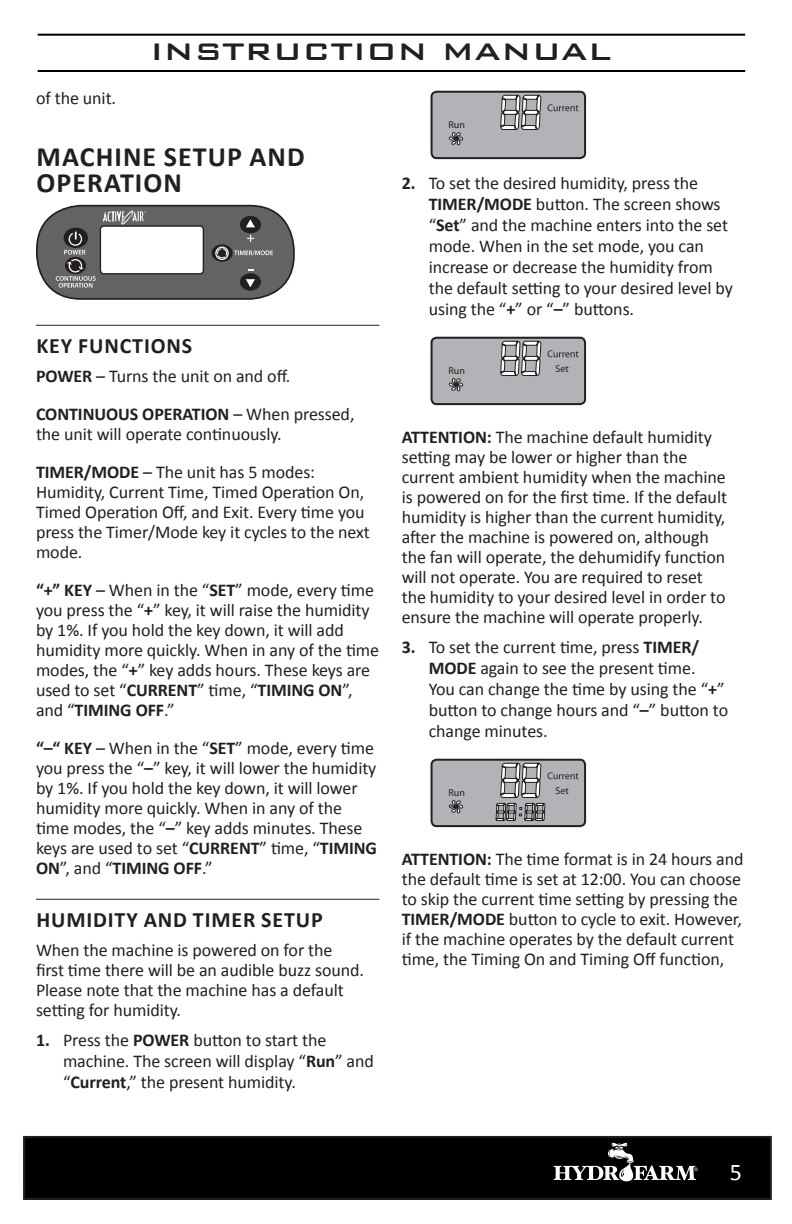
<style>
.page{position:relative;width:792px;height:1224px;background:#fff}
.page>*{position:absolute;margin:0;border:0;box-sizing:border-box;transform-origin:0 0}
.t1{font:500 32px "Bank Gothic BT";color:#231f20;scale:1.1 1}
.t2{font:700 28px/26px "Calibri";letter-spacing:.04em;color:#231f20}
.t3{font:24px "Calibri";color:#fff}
.t4{font:700 22px "Calibri";letter-spacing:.04em;color:#231f20}
.t5{font:18px/20px "Calibri";letter-spacing:-.005em;color:#231f20}
.t6{font:10px "Myriad Pro";color:#231f20}
.s1{font-weight:700}
</style>
<div class="page">
<div style="left:24px;top:1137px;width:747px;height:62px;background:#000001"></div>
<div style="left:23px;top:1136px;width:749px;height:64px;border:2px solid #231f20"></div>
<svg style="left:554px;top:1143px;width:144px;height:38px"></svg>
<hr style="left:38px;top:70px;width:707px;height:2px;background:#000">
<hr style="left:38px;top:34px;width:707px;height:2px;background:#000">
<hr style="left:36px;top:325px;width:343px;height:1px;background:#231f20">
<hr style="left:36px;top:899px;width:343px;height:1px;background:#231f20">
<div style="left:37px;top:206px;width:257px;height:93px;background:#636366;border-radius:44px"></div>
<div style="left:36px;top:205px;width:259px;height:95px;border:2px solid #231f20;border-radius:44px"></div>
<div style="left:100px;top:226px;width:103px;height:48px;background:#fff;border-radius:3px"></div>
<div style="left:100px;top:225px;width:104px;height:49px;border:1px solid #231f20;border-radius:3px"></div>
<svg style="left:103px;top:210px;width:43px;height:17px"></svg>
<div style="left:240px;top:216px;width:21px;height:17px;background:#231f20;border-radius:50%"></div>
<svg style="left:246px;top:219px;width:9px;height:8px"></svg>
<div style="left:240px;top:273px;width:21px;height:18px;background:#231f20;border-radius:50%"></div>
<svg style="left:246px;top:279px;width:9px;height:8px"></svg>
<div style="left:64px;top:228px;width:24px;height:20px;background:#231f20;border-radius:50%"></div>
<svg style="left:56px;top:232px;width:40px;height:56px"></svg>
<svg style="left:234px;top:250px;width:39px;height:5px"></svg>
<svg style="left:212px;top:244px;width:21px;height:18px"></svg>
<div style="left:215px;top:247px;width:14px;height:13px;border:1px solid #fff;border-radius:50%"></div>
<svg style="left:217px;top:248px;width:10px;height:14px"></svg>
<svg style="left:247px;top:235px;width:7px;height:7px"></svg>
<div style="left:432px;top:92px;width:153px;height:66px;background:#b2b3b7;border-radius:5px"></div>
<div style="left:431px;top:91px;width:155px;height:68px;border:2px solid #231f20;border-radius:5px"></div>
<svg style="left:449px;top:132px;width:14px;height:13px"></svg>
<svg style="left:500px;top:94px;width:41px;height:36px"></svg>
<svg style="left:548px;top:104px;width:30px;height:7px"></svg>
<div style="left:432px;top:338px;width:153px;height:66px;background:#b2b3b7;border-radius:5px"></div>
<div style="left:431px;top:337px;width:155px;height:68px;border:2px solid #231f20;border-radius:5px"></div>
<svg style="left:449px;top:378px;width:14px;height:13px"></svg>
<svg style="left:500px;top:340px;width:41px;height:36px"></svg>
<svg style="left:548px;top:350px;width:30px;height:7px"></svg>
<div style="left:432px;top:760px;width:153px;height:66px;background:#b2b3b7;border-radius:5px"></div>
<div style="left:431px;top:759px;width:155px;height:68px;border:2px solid #231f20;border-radius:5px"></div>
<svg style="left:449px;top:800px;width:14px;height:13px"></svg>
<svg style="left:496px;top:762px;width:82px;height:59px"></svg>
<p class="t5" style="left:36px;top:88px;width:82px">of the unit.</p>
<h1 class="t1" style="left:150px;top:34px;width:421px">INSTRUCTION MANUAL</h1>
<p class="t6" style="left:449px;top:118px;width:18px">Run</p>
<h2 class="t2" style="left:37px;top:144px;width:270px">MACHINE SETUP AND<br>OPERATION</h2>
<p class="t4" style="left:36px;top:331px;width:157px">KEY FUNCTIONS</p>
<p class="t5" style="left:36px;top:357px;width:320px;line-height:38px"><span class="s1">POWER</span> – Turns the unit on and off.<br><span class="s1">CONTINUOUS OPERATION</span> – When pressed,</p>
<p class="t5" style="left:36px;top:415px;width:281px;line-height:38px">the unit will operate continuously.<br><span class="s1">TIMER/MODE</span> – The unit has 5 modes:</p>
<p class="t5" style="left:36px;top:482px;width:336px">Humidity, Current Time, Timed Operation On, Timed Operation Off, and Exit. Every time you press the Timer/Mode key it cycles to the next mode.</p>
<p class="t5" style="left:36px;top:580px;width:345px"><span class="s1">“+” KEY</span> – When in the “<span class="s1">SET</span>” mode, every time you press the “<span class="s1">+</span>” key, it will raise the humidity by 1%. If you hold the key down, it will add humidity more quickly. When in any of the time modes, the “<span class="s1">+</span>” key adds hours. These keys are used to set “<span class="s1">CURRENT</span>” time, “<span class="s1">TIMING ON</span>”, and “<span class="s1">TIMING OFF</span>.”</p>
<p class="t5" style="left:36px;top:738px;width:343px"><span class="s1">“–“ KEY</span> – When in the “<span class="s1">SET</span>” mode, every time you press the “<span class="s1">–</span>” key, it will lower the humidity by 1%. If you hold the key down, it will lower humidity more quickly. When in any of the time modes, the “<span class="s1">–</span>” key adds minutes. These keys are used to set “<span class="s1">CURRENT</span>” time, “<span class="s1">TIMING ON</span>”, and “<span class="s1">TIMING OFF</span>.”</p>
<p class="t4" style="left:36px;top:905px;width:288px">HUMIDITY AND TIMER SETUP</p>
<p class="t5" style="left:36px;top:940px;width:330px">When the machine is powered on for the first time there will be an audible buzz sound.<br>Please note that the machine has a default setting for humidity.</p>
<p class="t5" style="left:63px;top:1029px;width:312px;line-height:21px;text-indent:-27px"><span class="s1">1.</span> Press the <span class="s1">POWER</span> button to start the machine. The screen will display “<span class="s1">Run</span>” and “<span class="s1">Current</span>,” the present humidity.</p>
<p class="t5" style="left:429px;top:173px;width:306px;line-height:21px;text-indent:-27px"><span class="s1">2.</span> To set the desired humidity, press the <span class="s1">TIMER/MODE</span> button. The screen shows “<span class="s1">Set</span>” and the machine enters into the set mode. When in the set mode, you can increase or decrease the humidity from the default setting to your desired level by using the “<span class="s1">+</span>” or “<span class="s1">–</span>” buttons.</p>
<p class="t6" style="left:449px;top:364px;width:18px">Run</p>
<p class="t6" style="left:556px;top:362px;width:15px">Set</p>
<p class="t5" style="left:402px;top:427px;width:327px"><span class="s1">ATTENTION:</span> The machine default humidity setting may be lower or higher than the current ambient humidity when the machine is powered on for the first time. If the default humidity is higher than the current humidity, after the machine is powered on, although the fan will operate, the dehumidify function will not operate. You are required to reset the humidity to your desired level in order to ensure the machine will operate properly.</p>
<p class="t5" style="left:429px;top:637px;width:301px;line-height:21px;text-indent:-27px"><span class="s1">3.</span> To set the current time, press <span class="s1">TIMER/ MODE</span> again to see the present time.<br>You can change the time by using the “<span class="s1">+</span>” button to change hours and “<span class="s1">–</span>” button to change minutes.</p>
<p class="t6" style="left:449px;top:786px;width:18px">Run</p>
<p class="t6" style="left:556px;top:784px;width:15px">Set</p>
<p class="t5" style="left:402px;top:849px;width:343px"><span class="s1">ATTENTION:</span> The time format is in 24 hours and the default time is set at 12:00. You can choose to skip the current time setting by pressing the <span class="s1">TIMER/MODE</span> button to cycle to exit. However, if the machine operates by the default current time, the Timing On and Timing Off function,</p>
<h3 class="t3" style="left:730px;top:1157px;width:14px">5</h3>
</div>
